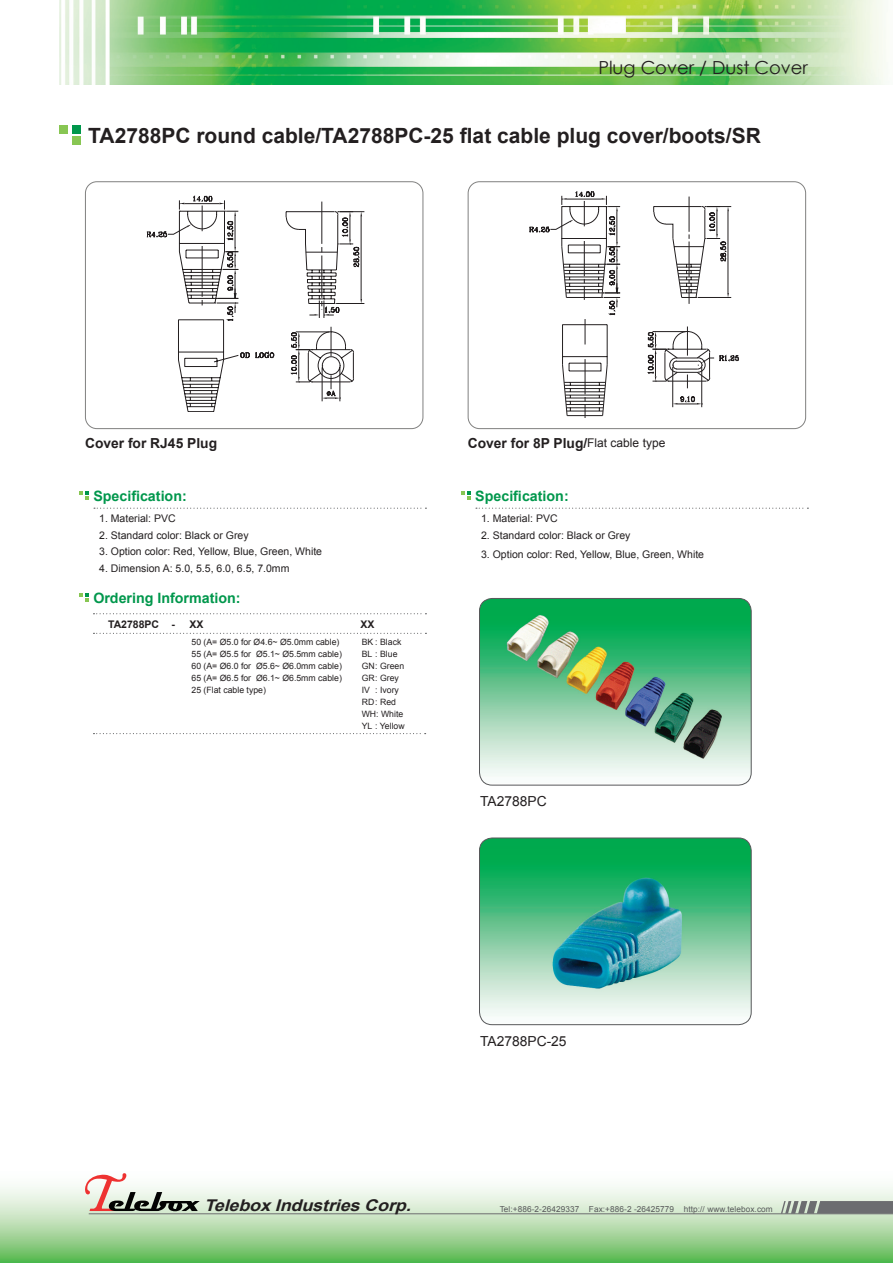
<style>
.page{position:relative;width:893px;height:1263px;background:#fff}
.page>*{position:absolute;margin:0;border:0;box-sizing:border-box;transform-origin:0 0}
.t1{font:700 21px "Arial";color:#231f20}
.t2{font:18px "Century Gothic";color:#231f20}
.t3{font:italic 700 16.2px "Arial";color:#231f20;scale:1.11 1}
.t4{font:700 14.25px "Arial";color:#00974c}
.t5{font:700 13.8px "Arial";color:#231f20}
.t6{font:13.8px "Arial";color:#231f20}
.t7{font:10.5px "Arial";color:#231f20}
.t8{font:700 10.5px "Arial";color:#231f20}
.t9{font:8.7px/12px "Arial";color:#231f20}
.t10{font:8.25px "Arial";letter-spacing:.01em;color:#57585a}
.s1{font-weight:400;font-size:12px}
</style>
<div class="page">
<svg style="left:0;top:1187px;width:893px;height:76px"></svg>
<img style="left:59px;top:0;width:828px;height:85px">
<div style="left:59px;top:125px;width:9px;height:8px;background:#88c653"></div>
<div style="left:72px;top:125px;width:9px;height:8px;background:#00974c"></div>
<div style="left:72px;top:137px;width:9px;height:8px;background:#88c653"></div>
<hr style="left:89px;top:1213px;width:804px;height:1px;background:#6c6d70">
<svg style="left:781px;top:1201px;width:112px;height:12px"></svg>
<svg style="left:85px;top:1173px;width:115px;height:38px"></svg>
<svg style="left:94px;top:508px;width:332px;height:1px"></svg>
<svg style="left:79px;top:491px;width:10px;height:9px"></svg>
<img style="left:479px;top:598px;width:272px;height:187px">
<div style="left:479px;top:598px;width:272px;height:187px;border:1px solid #57585a;border-radius:13px"></div>
<img style="left:479px;top:838px;width:272px;height:187px">
<div style="left:479px;top:838px;width:272px;height:187px;border:1px solid #57585a;border-radius:13px"></div>
<div style="left:85px;top:181px;width:338px;height:248px;border:1px solid #818180;border-radius:11px"></div>
<svg style="left:93px;top:613px;width:333px;height:1px"></svg>
<svg style="left:93px;top:633px;width:333px;height:1px"></svg>
<svg style="left:93px;top:733px;width:333px;height:1px"></svg>
<svg style="left:79px;top:593px;width:10px;height:9px"></svg>
<svg style="left:147px;top:196px;width:217px;height:216px"></svg>
<div style="left:468px;top:181px;width:338px;height:248px;border:1px solid #818180;border-radius:11px"></div>
<svg style="left:529px;top:191px;width:210px;height:227px"></svg>
<svg style="left:476px;top:508px;width:332px;height:1px"></svg>
<svg style="left:461px;top:491px;width:9px;height:9px"></svg>
<h2 class="t2" style="left:598px;top:55px;width:211px">Plug Cover / Dust Cover</h2>
<h1 class="t1" style="left:88px;top:121px;width:674px">TA2788PC round cable/TA2788PC-25 flat cable plug cover/boots/SR</h1>
<h3 class="t5" style="left:85px;top:434px;width:134px">Cover for RJ45 Plug</h3>
<h3 class="t5" style="left:468px;top:434px;width:199px">Cover for 8P Plug/<span class="s1">Flat cable type</span></h3>
<h3 class="t4" style="left:93px;top:487px;width:95px">Specification:</h3>
<p class="t7" style="left:99px;top:512px;width:78px">1. Material: PVC</p>
<p class="t7" style="left:99px;top:528px;width:151px">2. Standard color: Black or Grey</p>
<p class="t7" style="left:99px;top:545px;width:224px">3. Option color: Red, Yellow, Blue, Green, White</p>
<p class="t7" style="left:99px;top:561px;width:192px">4. Dimension A: 5.0, 5.5, 6.0, 6.5, 7.0mm</p>
<h3 class="t4" style="left:93px;top:589px;width:149px">Ordering Information:</h3>
<p class="t8" style="left:108px;top:618px;width:68px">TA2788PC -</p>
<p class="t8" style="left:189px;top:618px;width:16px">XX</p>
<p class="t8" style="left:360px;top:618px;width:16px">XX</p>
<p class="t9" style="left:362px;top:636px;width:45px">BK : Black<br>BL : Blue<br>GN: Green<br>GR: Grey<br>IV : Ivory<br>RD: Red<br>WH: White<br>YL : Yellow</p>
<p class="t9" style="left:191px;top:636px;width:152px">50 (A= Ø5.0 for Ø4.6~ Ø5.0mm cable)<br>55 (A= Ø5.5 for Ø5.1~ Ø5.5mm cable)<br>60 (A= Ø6.0 for Ø5.6~ Ø6.0mm cable)<br>65 (A= Ø6.5 for Ø6.1~ Ø6.5mm cable)<br>25 (Flat cable type)</p>
<h3 class="t4" style="left:475px;top:487px;width:95px">Specification:</h3>
<p class="t7" style="left:481px;top:512px;width:78px">1. Material: PVC</p>
<p class="t7" style="left:481px;top:528px;width:151px">2. Standard color: Black or Grey</p>
<p class="t7" style="left:481px;top:547px;width:224px">3. Option color: Red, Yellow, Blue, Green, White</p>
<h3 class="t6" style="left:480px;top:792px;width:68px">TA2788PC</h3>
<h3 class="t6" style="left:480px;top:1032px;width:88px">TA2788PC-25</h3>
<h3 class="t3" style="left:204px;top:1194px;width:193px">TeleboxIndustriesCorp.</h3>
<p class="t10" style="left:500px;top:1204px;width:275px">Tel:+886-2-26429337 Fax:+886-2 -26425779 http:// www.telebox.com</p>
</div>
